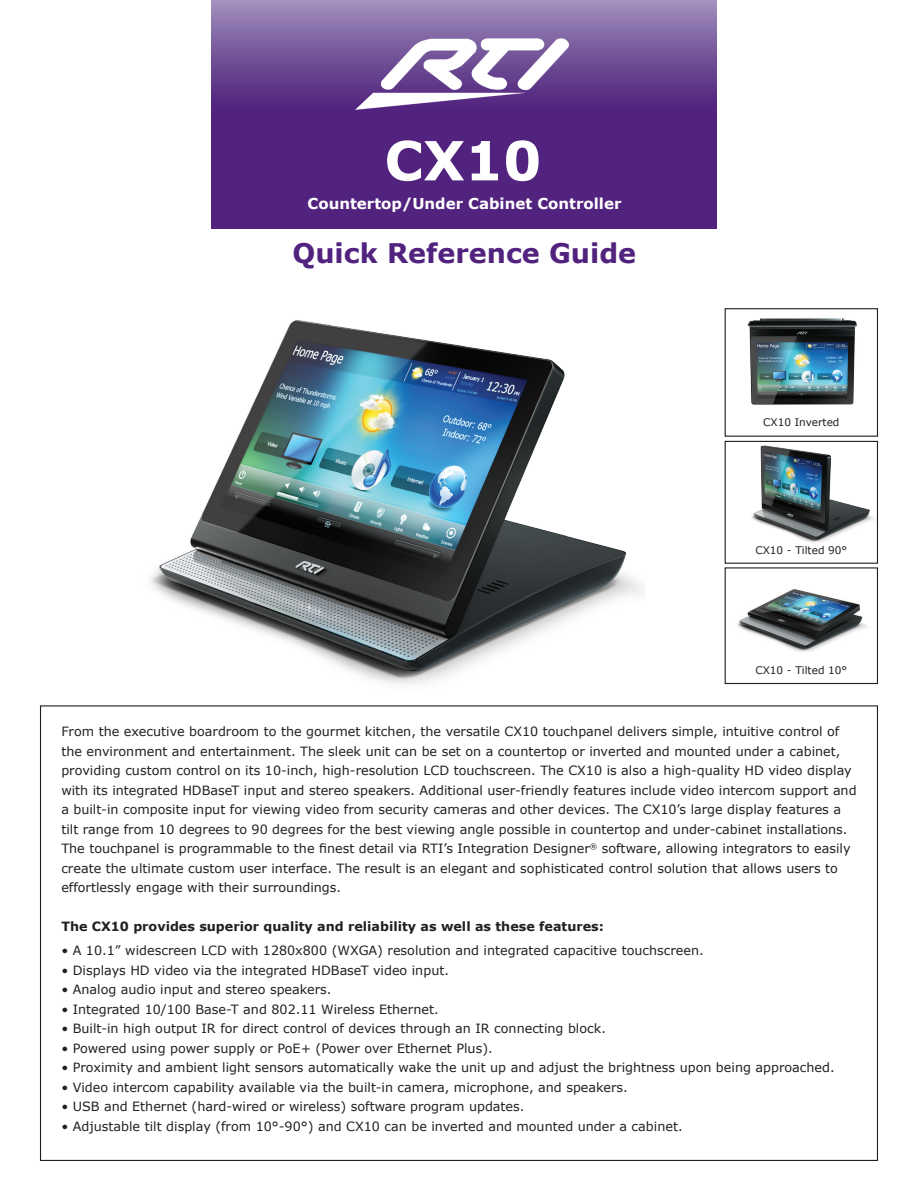
<style>
.page{position:relative;width:918px;height:1188px;background:#fff}
.page>*{position:absolute;margin:0;border:0;box-sizing:border-box;transform-origin:0 0}
.t1{font:700 54px "Verdana";color:#fff}
.t2{font:700 27px "Verdana";color:#52227f}
.t3{font:700 15px "Verdana";color:#fff}
.t4{font:12.75px/19.5px "Verdana";color:#231f20}
.t5{font:700 12.75px "Verdana";color:#231f20}
.t6{font:10.5px "Verdana";color:#231f20}
</style>
<div class="page">
<svg style="left:211px;top:0;width:505px;height:229px;background:#623a8b"></svg>
<img style="left:355px;top:35px;width:214px;height:79px">
<img style="left:150px;top:320px;width:493px;height:364px">
<img style="left:747px;top:318px;width:110px;height:87px">
<div style="left:725px;top:308px;width:153px;height:129px;border:1px solid #231f20"></div>
<img style="left:752px;top:445px;width:122px;height:98px">
<div style="left:725px;top:441px;width:153px;height:123px;border:1px solid #231f20"></div>
<img style="left:737px;top:589px;width:130px;height:63px">
<div style="left:725px;top:567px;width:153px;height:117px;border:1px solid #231f20"></div>
<h1 class="t1" style="left:384px;top:122px;width:159px">CX10</h1>
<p class="t3" style="left:308px;top:193px;width:315px">Countertop/Under Cabinet Controller</p>
<h2 class="t2" style="left:292px;top:234px;width:345px">Quick Reference Guide</h2>
<p class="t6" style="left:763px;top:415px;width:78px">CX10 Inverted</p>
<p class="t6" style="left:755px;top:543px;width:93px">CX10 - Tilted 90°</p>
<p class="t6" style="left:755px;top:663px;width:93px">CX10 - Tilted 10°</p>
<p class="t4" style="left:61px;top:722px;width:797px">From the executive boardroom to the gourmet kitchen, the versatile CX10 touchpanel delivers simple, intuitive control of the environment and entertainment. The sleek unit can be set on a countertop or inverted and mounted under a cabinet, providing custom control on its 10-inch, high-resolution LCD touchscreen. The CX10 is also a high-quality HD video display with its integrated HDBaseT input and stereo speakers. Additional user-friendly features include video intercom support and a built-in composite input for viewing video from security cameras and other devices. The CX10’s large display features a tilt range from 10 degrees to 90 degrees for the best viewing angle possible in countertop and under-cabinet installations.<br>The touchpanel is programmable to the finest detail via RTI’s Integration Designer<sup>®</sup> software, allowing integrators to easily create the ultimate custom user interface. The result is an elegant and sophisticated control solution that allows users to effortlessly engage with their surroundings.</p>
<p class="t5" style="left:61px;top:918px;width:544px">The CX10 provides superior quality and reliability as well as these features:</p>
<p class="t4" style="left:61px;top:941px;width:644px">• A 10.1” widescreen LCD with 1280x800 (WXGA) resolution and integrated capacitive touchscreen.</p>
<p class="t4" style="left:61px;top:960px;width:389px">• Displays HD video via the integrated HDBaseT video input.</p>
<p class="t4" style="left:61px;top:980px;width:272px">• Analog audio input and stereo speakers.</p>
<p class="t4" style="left:61px;top:999px;width:379px">• Integrated 10/100 Base-T and 802.11 Wireless Ethernet.</p>
<p class="t4" style="left:61px;top:1019px;width:546px">• Built-in high output IR for direct control of devices through an IR connecting block.</p>
<p class="t4" style="left:61px;top:1038px;width:433px">• Powered using power supply or PoE+ (Power over Ethernet Plus).</p>
<p class="t4" style="left:61px;top:1058px;width:775px">• Proximity and ambient light sensors automatically wake the unit up and adjust the brightness upon being approached.</p>
<p class="t4" style="left:61px;top:1077px;width:568px">• Video intercom capability available via the built-in camera, microphone, and speakers.</p>
<p class="t4" style="left:61px;top:1097px;width:465px">• USB and Ethernet (hard-wired or wireless) software program updates.</p>
<p class="t4" style="left:61px;top:1116px;width:623px">• Adjustable tilt display (from 10°-90°) and CX10 can be inverted and mounted under a cabinet.</p>
</div>
